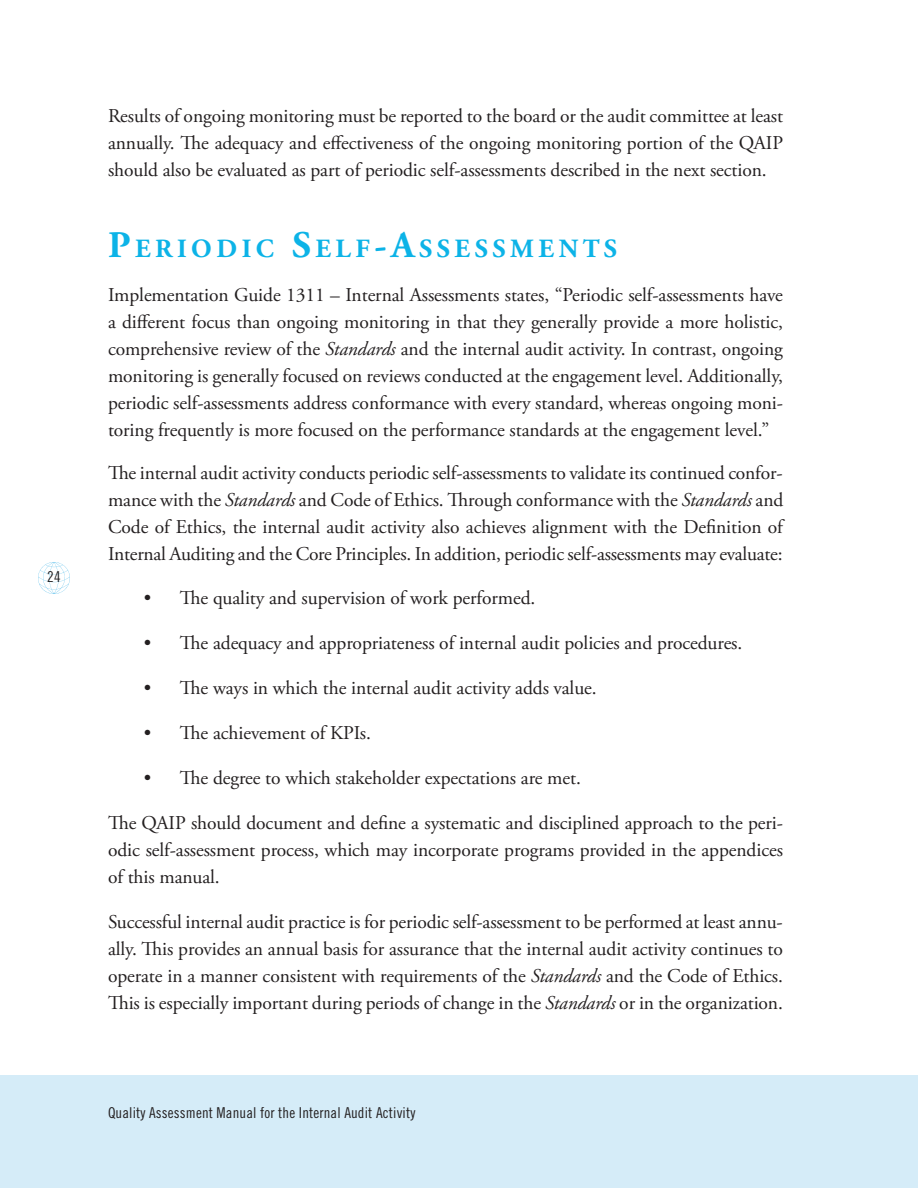
<style>
.page{position:relative;width:918px;height:1188px;background:#fff}
.page>*{position:absolute;margin:0;border:0;box-sizing:border-box;transform-origin:0 0}
.t1{font:700 26.25px "Adobe Garamond Pro";letter-spacing:.17em;color:#0cb3e7}
.t2{font:19.5px/27px "Adobe Garamond Pro";letter-spacing:-.005em;color:#231f20;text-align:justify}
.t3{font:15px "Trade Gothic LT Std Cn 18";letter-spacing:.01em;color:#231f20}
.s1{font-size:37.5px}
.s2{font-style:italic}
</style>
<div class="page">
<div style="left:0;top:1076px;width:918px;height:112px;background:#d5ecf8"></div>
<svg style="left:38px;top:562px;width:32px;height:32px"></svg>
<p class="t3" style="left:47px;top:568px;width:15px">24</p>
<p class="t2" style="left:108px;top:103px;width:677px">Results of ongoing monitoring must be reported to the board or the audit committee at least annually. The adequacy and effectiveness of the ongoing monitoring portion of the QAIP should also be evaluated as part of periodic self-assessments described in the next section.</p>
<h1 class="t1" style="left:108px;top:234px;width:511px"><span class="s1">P</span>ERIODIC <span class="s1">S</span>ELF<span class="s1">-A</span>SSESSMENTS</h1>
<p class="t2" style="left:108px;top:282px;width:677px">Implementation Guide 1311 – Internal Assessments states, “Periodic self-assessments have a different focus than ongoing monitoring in that they generally provide a more holistic, comprehensive review of the <span class="s2">Standards</span> and the internal audit activity. In contrast, ongoing monitoring is generally focused on reviews conducted at the engagement level. Additionally, periodic self-assessments address conformance with every standard, whereas ongoing moni&shy;toring frequently is more focused on the performance standards at the engagement level.”</p>
<p class="t2" style="left:108px;top:460px;width:677px">The internal audit activity conducts periodic self-assessments to validate its continued confor&shy;mance with the <span class="s2">Standards</span> and Code of Ethics. Through conformance with the <span class="s2">Standards</span> and Code of Ethics, the internal audit activity also achieves alignment with the Definition of Internal Auditing and the Core Principles. In addition, periodic self-assessments may evaluate:</p>
<p class="t2" style="left:144px;top:585px;width:393px">• The quality and supervision of work performed.</p>
<p class="t2" style="left:144px;top:630px;width:600px">• The adequacy and appropriateness of internal audit policies and procedures.</p>
<p class="t2" style="left:144px;top:675px;width:454px">• The ways in which the internal audit activity adds value.</p>
<p class="t2" style="left:144px;top:720px;width:228px">• The achievement of KPIs.</p>
<p class="t2" style="left:144px;top:765px;width:438px">• The degree to which stakeholder expectations are met.</p>
<p class="t2" style="left:108px;top:810px;width:677px">The QAIP should document and define a systematic and disciplined approach to the peri&shy;odic self-assessment process, which may incorporate programs provided in the appendices of this manual.</p>
<p class="t2" style="left:108px;top:909px;width:677px">Successful internal audit practice is for periodic self-assessment to be performed at least annu&shy;ally. This provides an annual basis for assurance that the internal audit activity continues to operate in a manner consistent with requirements of the <span class="s2">Standards</span> and the Code of Ethics.<br>This is especially important during periods of change in the <span class="s2">Standards</span> or in the organization.</p>
<p class="t3" style="left:108px;top:1104px;width:309px">Quality Assessment Manual for the Internal Audit Activity</p>
</div>
